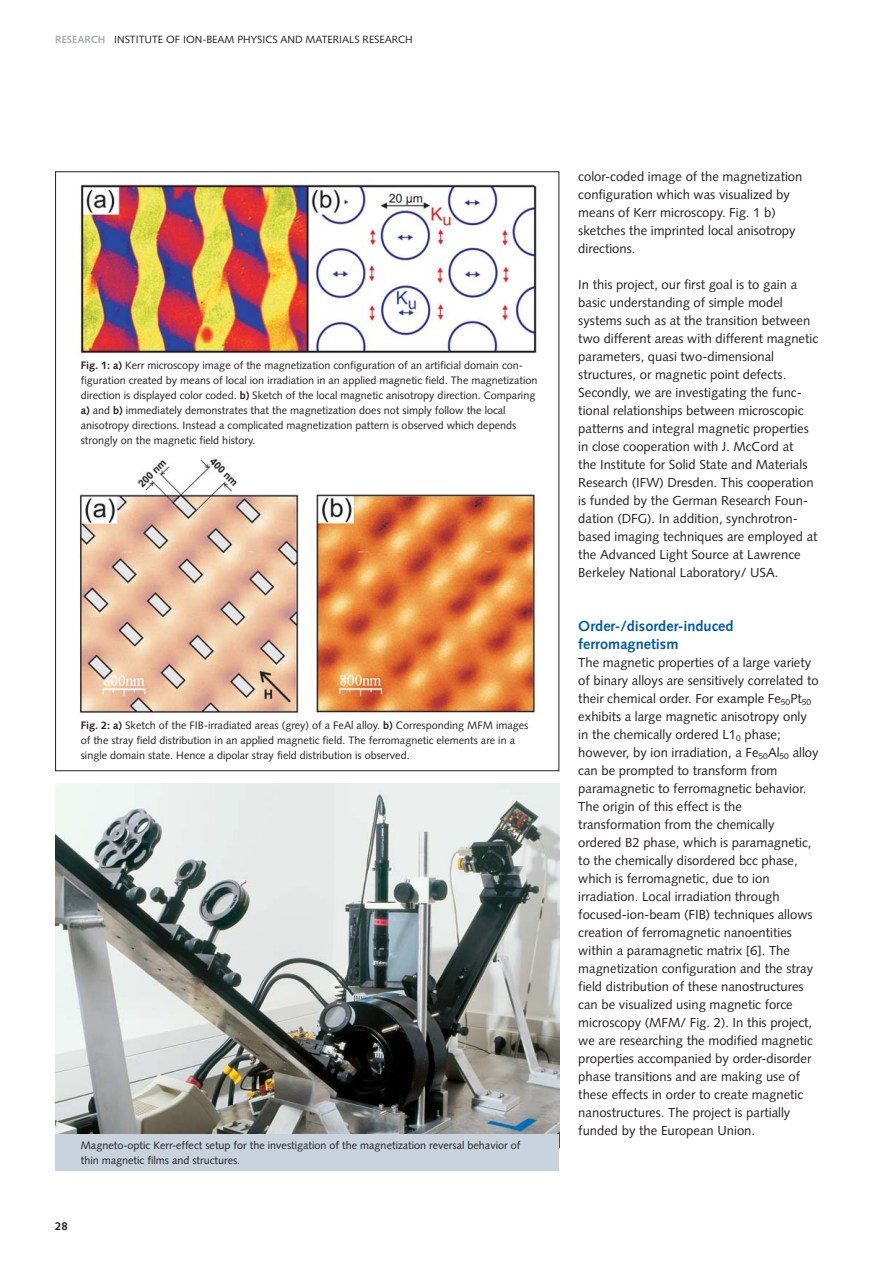
<style>
.page{position:relative;width:893px;height:1263px;background:#fff}
.page>*{position:absolute;margin:0;border:0;box-sizing:border-box;transform-origin:0 0}
.t1{font:700 14.55px/18px "Syntax LT";color:#005aaa}
.t2{font:13.05px/18px "Syntax LT";color:#231f20}
.t3{font:700 11.25px "Syntax LT";color:#231f20}
.t4{font:10.8px/15px "Syntax LT";color:#231f20}
.t5{font:10.5px "Syntax LT";color:#231f20}
.s1{font-weight:700;color:#a7a9ac}
.s2{font-weight:700}
</style>
<div class="page">
<img style="left:55px;top:784px;width:504px;height:350px">
<div style="left:55px;top:1134px;width:504px;height:37px;background:#c9d3de"></div>
<img style="left:79px;top:459px;width:456px;height:256px">
<img style="left:79px;top:179px;width:458px;height:175px">
<p class="t5" style="left:55px;top:35px;width:359px"><span class="s1">RESEARCH</span> INSTITUTE OF ION-BEAM PHYSICS AND MATERIALS RESEARCH</p>
<p class="t4" style="left:81px;top:358px;width:458px"><span class="s2">Fig. 1: a)</span> Kerr microscopy image of the magnetization configuration of an artificial domain con&shy;figuration created by means of local ion irradiation in an applied magnetic field. The magnetization direction is displayed color coded. <span class="s2">b)</span> Sketch of the local magnetic anisotropy direction. Comparing <span class="s2">a)</span> and <span class="s2">b)</span> immediately demonstrates that the magnetization does not simply follow the local anisotropy directions. Instead a complicated magnetization pattern is observed which depends strongly on the magnetic field history.</p>
<p class="t4" style="left:81px;top:719px;width:449px"><span class="s2">Fig. 2: a)</span> Sketch of the FIB-irradiated areas (grey) of a FeAl alloy. <span class="s2">b)</span> Corresponding MFM images of the stray field distribution in an applied magnetic field. The ferromagnetic elements are in a single domain state. Hence a dipolar stray field distribution is observed.</p>
<p class="t4" style="left:81px;top:1139px;width:441px">Magneto-optic Kerr-effect setup for the investigation of the magnetization reversal behavior of thin magnetic films and structures.</p>
<p class="t3" style="left:55px;top:1221px;width:14px">28</p>
<p class="t2" style="left:578px;top:169px;width:226px">color-coded image of the magnetization configuration which was visualized by means of Kerr microscopy. Fig. 1 b) sketches the imprinted local anisotropy directions.</p>
<p class="t2" style="left:578px;top:277px;width:241px">In this project, our first goal is to gain a basic understanding of simple model systems such as at the transition between two different areas with different magnetic parameters, quasi two-dimensional structures, or magnetic point defects.<br>Secondly, we are investigating the func&shy;tional relationships between microscopic patterns and integral magnetic properties in close cooperation with J. McCord at<br>the Institute for Solid State and Materials Research (IFW) Dresden. This cooperation is funded by the German Research Foun&shy;dation (DFG). In addition, synchrotron&shy;based imaging techniques are employed at the Advanced Light Source at Lawrence Berkeley National Laboratory/ USA.</p>
<p class="t1" style="left:578px;top:618px;width:157px">Order-/disorder-induced ferromagnetism</p>
<p class="t2" style="left:578px;top:655px;width:242px">The magnetic properties of a large variety of binary alloys are sensitively correlated to their chemical order. For example Fe<sub>50</sub>Pt<sub>50 </sub>exhibits a large magnetic anisotropy only in the chemically ordered L1<sub>0</sub> phase; however, by ion irradiation, a Fe<sub>50</sub>Al<sub>50</sub> alloy can be prompted to transform from paramagnetic to ferromagnetic behavior.<br>The origin of this effect is the transformation from the chemically ordered B2 phase, which is paramagnetic, to the chemically disordered bcc phase, which is ferromagnetic, due to ion irradiation. Local irradiation through focused-ion-beam (FIB) techniques allows creation of ferromagnetic nanoentities within a paramagnetic matrix [6]. The magnetization configuration and the stray field distribution of these nanostructures can be visualized using magnetic force microscopy (MFM/ Fig. 2). In this project, we are researching the modified magnetic properties accompanied by order-disorder phase transitions and are making use of these effects in order to create magnetic nanostructures. The project is partially funded by the European Union.</p>
</div>
